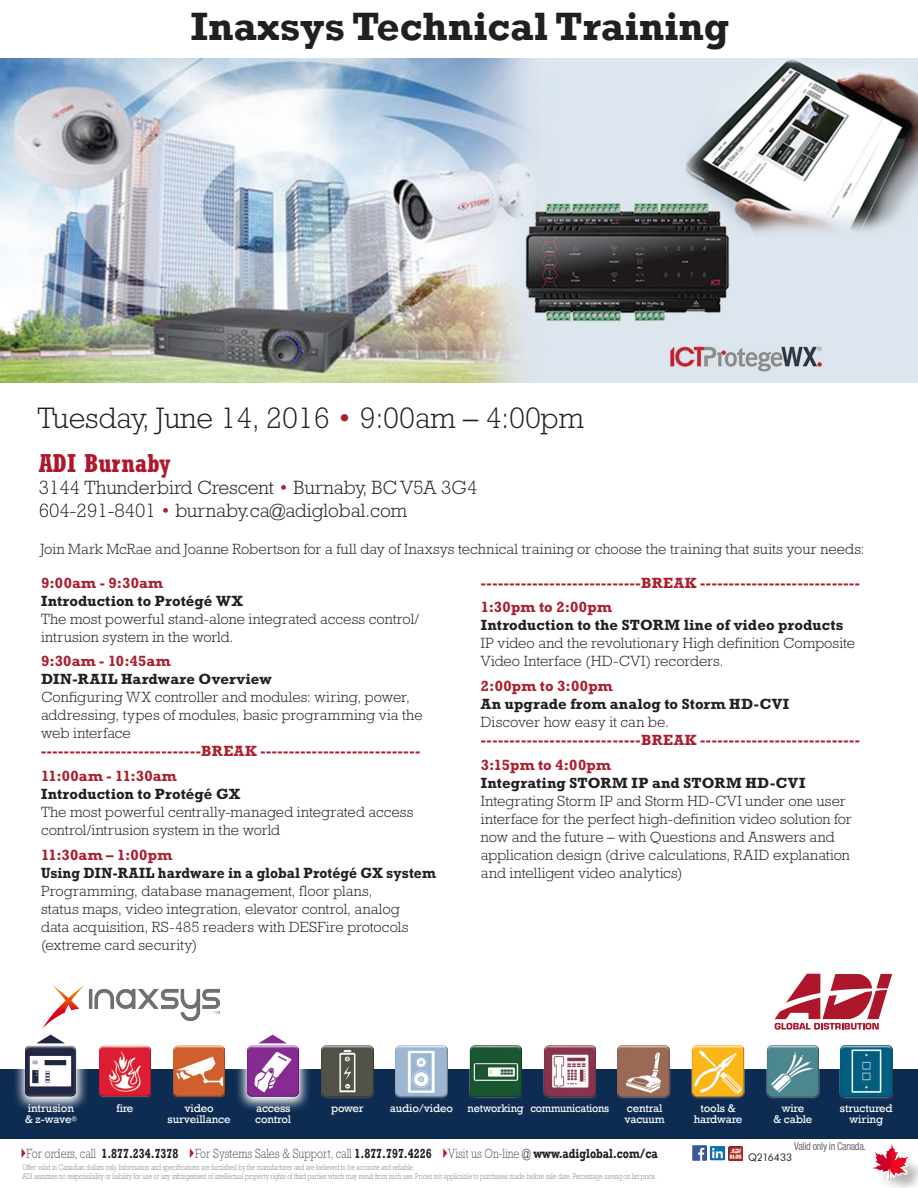
<style>
.page{position:relative;width:918px;height:1188px;background:#fff}
.page>*{position:absolute;margin:0;border:0;box-sizing:border-box;transform-origin:0 0}
._1-Headline{font:700 40.5px "Rockwell";color:#231f20}
.t1{font:300 30px "Rockwell Std";color:#231f20}
.t2{font:700 condensed 25.5px "Rockwell Std";color:#ae172b}
.t3{font:300 19.5px "Rockwell Std";color:#231f20}
._4-BodyText{font:300 15px/18px "Rockwell Std";color:#231f20}
._4-BodyText-2{font:700 15px "Rockwell Std";letter-spacing:.02em;color:#ab1e2c}
._4-BodyText-3{font:700 15px "Rockwell Std";letter-spacing:.01em;color:#231f20}
._4-BodyText-4{font:700 15px "Rockwell Std";letter-spacing:.01em;color:#231f20;scale:.93 1}
.t4{font:300 13.5px "Rockwell Std";color:#57585a;scale:.8 1}
.t5{font:11.4px/11.4px "Rockwell";letter-spacing:-.01em;color:#fff}
.t6{font:11.4px "Rockwell";letter-spacing:-.01em;color:#fff;scale:.96 1}
.t7{font:condensed 10.8px "Helvetica Neue LT Std";letter-spacing:-.03em;color:#6c6d70;scale:.94 1}
._3-Vendor_Product_He{font:10.5px "Futura BT";letter-spacing:-.005em;color:#231f20}
.t8{font:300 8.25px/8.2px "Rockwell Std";color:#808285;scale:.75 1}
.s1{color:#ab1e2c}
.s2{font-family:"Rockwell";font-weight:700;color:#231f20}
.s3{color:#231f20}
</style>
<div class="page">
<div style="left:0;top:1069px;width:918px;height:70px;background:#0e2b51"></div>
<img style="left:395px;top:1045px;width:53px;height:53px">
<img style="left:173px;top:1045px;width:52px;height:52px">
<img style="left:618px;top:1045px;width:52px;height:53px">
<img style="left:99px;top:1045px;width:52px;height:52px">
<img style="left:470px;top:1045px;width:52px;height:53px">
<img style="left:321px;top:1045px;width:53px;height:53px">
<img style="left:544px;top:1045px;width:52px;height:53px">
<img style="left:692px;top:1045px;width:52px;height:53px">
<img style="left:767px;top:1045px;width:52px;height:53px">
<img style="left:840px;top:1044px;width:53px;height:56px">
<div style="left:875px;top:1148px;width:43px;height:40px;background:#231f20;opacity:.33"></div>
<svg style="left:872px;top:1144px;width:40px;height:41px"></svg>
<img style="left:43px;top:985px;width:177px;height:43px">
<img style="left:692px;top:1146px;width:14px;height:14px">
<img style="left:710px;top:1146px;width:15px;height:15px">
<img style="left:728px;top:1146px;width:15px;height:14px">
<svg style="left:775px;top:974px;width:117px;height:56px"></svg>
<img style="left:0;top:58px;width:918px;height:324px">
<svg style="left:237px;top:1034px;width:72px;height:76px"></svg>
<svg style="left:258px;top:1035px;width:29px;height:8px"></svg>
<svg style="left:15px;top:1034px;width:72px;height:76px"></svg>
<svg style="left:36px;top:1035px;width:29px;height:8px"></svg>
<p class="_1-Headline" style="left:191px;top:2px;width:540px">Inaxsys Technical Training</p>
<p class="t1" style="left:37px;top:401px;width:548px">Tuesday, June 14, 2016 <span class="s1">•</span> 9:00am – 4:00pm</p>
<p class="t2" style="left:39px;top:448px;width:133px">ADI Burnaby</p>
<p class="t3" style="left:39px;top:477px;width:440px">3144 Thunderbird Crescent <span class="s1">•</span> Burnaby, BC V5A 3G4</p>
<p class="t3" style="left:39px;top:499px;width:370px">604-291-8401 <span class="s1">•</span> burnaby.ca@adiglobal.com</p>
<p class="_4-BodyText" style="left:40px;top:540px;width:826px">Join Mark McRae and Joanne Robertson for a full day of Inaxsys technical training or choose the training that suits your needs:</p>
<p class="_4-BodyText-2" style="left:41px;top:574px;width:124px">9:00am - 9:30am</p>
<p class="_4-BodyText-3" style="left:41px;top:592px;width:203px">Introduction to Protégé WX</p>
<p class="_4-BodyText" style="left:41px;top:610px;width:380px">The most powerful stand-alone integrated access control/ intrusion system in the world.</p>
<p class="_4-BodyText-2" style="left:41px;top:652px;width:131px">9:30am - 10:45am</p>
<p class="_4-BodyText-3" style="left:41px;top:670px;width:232px">DIN-RAIL Hardware Overview</p>
<p class="_4-BodyText" style="left:41px;top:688px;width:383px">Configuring WX controller and modules: wiring, power, addressing, types of modules, basic programming via the web interface</p>
<p class="_4-BodyText-2" style="left:41px;top:742px;width:381px">----------------------------BREAK ----------------------------</p>
<p class="_4-BodyText-2" style="left:41px;top:767px;width:137px">11:00am - 11:30am</p>
<p class="_4-BodyText-3" style="left:41px;top:785px;width:201px">Introduction to Protégé GX</p>
<p class="_4-BodyText" style="left:41px;top:803px;width:374px">The most powerful centrally-managed integrated access control/intrusion system in the world</p>
<p class="_4-BodyText-2" style="left:41px;top:846px;width:133px">11:30am – 1:00pm</p>
<p class="_4-BodyText-4" style="left:41px;top:864px;width:426px">Using DIN-RAIL hardware in a global Protégé GX system</p>
<p class="_4-BodyText" style="left:41px;top:882px;width:369px">Programming, database management, floor plans, status maps, video integration, elevator control, analog data acquisition, RS-485 readers with DESFire protocols (extreme card security)</p>
<p class="_4-BodyText-2" style="left:481px;top:574px;width:381px">----------------------------BREAK ----------------------------</p>
<p class="_4-BodyText-2" style="left:481px;top:598px;width:132px">1:30pm to 2:00pm</p>
<p class="_4-BodyText-3" style="left:481px;top:616px;width:364px">Introduction to the STORM line of video products</p>
<p class="_4-BodyText" style="left:481px;top:634px;width:376px">IP video and the revolutionary High definition Composite<br>Video Interface (HD-CVI) recorders.</p>
<p class="_4-BodyText-2" style="left:481px;top:677px;width:133px">2:00pm to 3:00pm</p>
<p class="_4-BodyText-3" style="left:481px;top:695px;width:310px">An upgrade from analog to Storm HD-CVI</p>
<p class="_4-BodyText" style="left:481px;top:713px;width:190px">Discover how easy it can be.</p>
<p class="_4-BodyText-2" style="left:481px;top:731px;width:381px">----------------------------BREAK ----------------------------</p>
<p class="_4-BodyText-2" style="left:481px;top:756px;width:132px">3:15pm to 4:00pm</p>
<p class="_4-BodyText-3" style="left:481px;top:774px;width:326px">Integrating STORM IP and STORM HD-CVI</p>
<p class="_4-BodyText" style="left:481px;top:792px;width:372px">Integrating Storm IP and Storm HD-CVI under one user interface for the perfect high-definition video solution for now and the future – with Questions and Answers and application design (drive calculations, RAID explanation and intelligent video analytics)</p>
<p class="t5" style="left:25px;top:1102px;width:53px">intrusion &amp; z-wave<sup>®</sup></p>
<p class="t5" style="left:184px;top:1102px;width:31px">video</p>
<p class="t5" style="left:390px;top:1102px;width:65px">audio/video</p>
<p class="t5" style="left:168px;top:1114px;width:64px">surveillance</p>
<p class="t5" style="left:625px;top:1102px;width:42px">central vacuum</p>
<p class="t5" style="left:116px;top:1102px;width:19px">fire</p>
<p class="t5" style="left:331px;top:1102px;width:34px">power</p>
<p class="t6" style="left:468px;top:1101px;width:149px">networking communications</p>
<p class="t5" style="left:694px;top:1102px;width:50px;text-align:center">tools &amp; hardware</p>
<p class="t5" style="left:774px;top:1102px;width:40px;text-align:center">wire<br>&amp; cable</p>
<p class="t5" style="left:840px;top:1102px;width:54px;text-align:center">structured wiring</p>
<p class="t5" style="left:255px;top:1102px;width:38px">access control</p>
<p class="t4" style="left:27px;top:1145px;width:790px">For orders, call <span class="s2">1.877.234.7378</span> For Systems Sales &amp; Support, call <span class="s2">1.877.797.4226</span> Visit us On-line <span class="s3">@</span> <span class="s2">www.adiglobal.com/ca</span></p>
<p class="t8" style="left:22px;top:1164px;width:847px">Offer valid in Canadian dollars only. Information and specifications are furnished by the manufacturer and are believed to be accurate and reliable;<br>ADI assumes no responsibility or liability for use or any infringement of intellectual property rights of third parties which may result from such use. Prices not applicable to purchases made before sale date. Percentage saving on list price.</p>
<p class="t7" style="left:794px;top:1140px;width:78px">Valid only in Canada.</p>
<p class="_3-Vendor_Product_He" style="left:748px;top:1150px;width:46px">Q216433</p>
</div>
